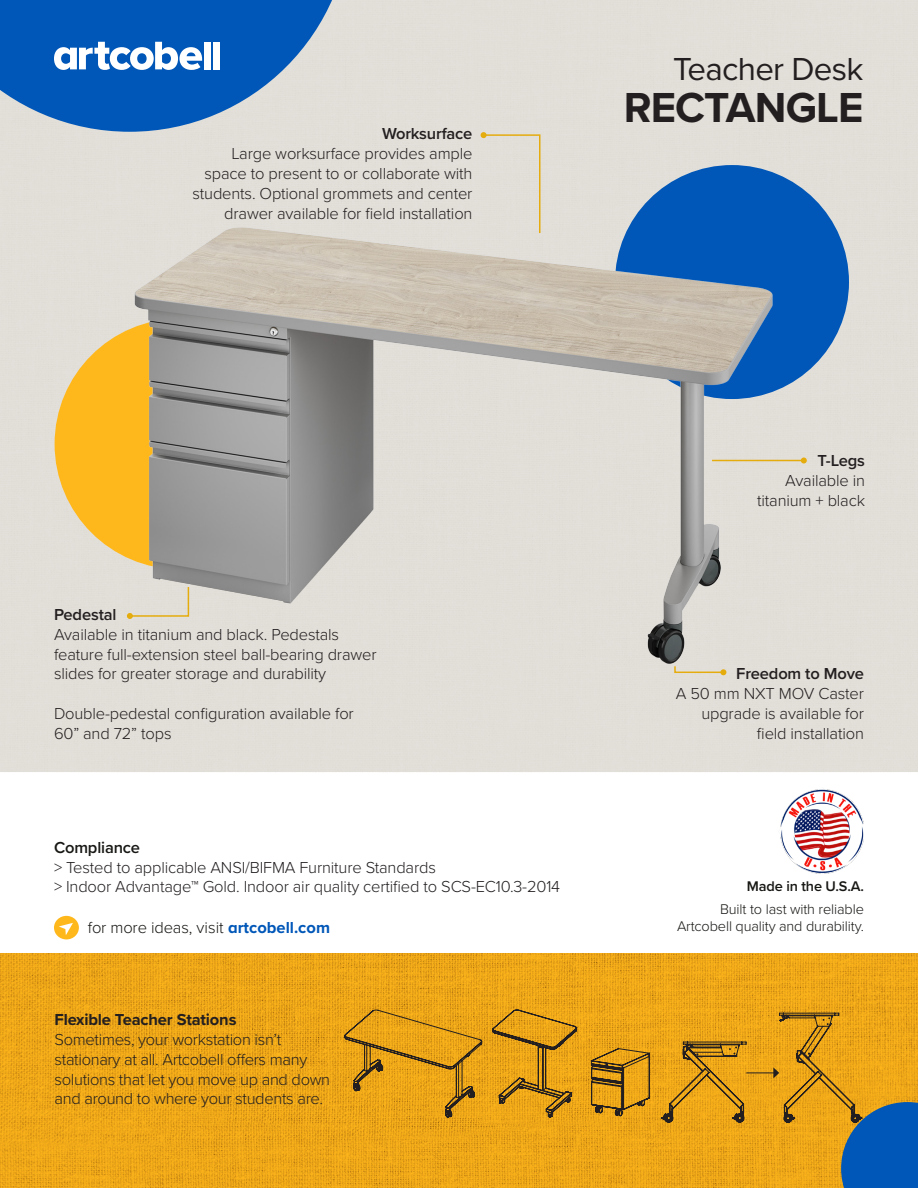
<style>
.page{position:relative;width:918px;height:1188px;background:#fff}
.page>*{position:absolute;margin:0;border:0;box-sizing:border-box;transform-origin:0 0}
.Paragraph_Style_1{font:700 43.5px "Proxima Nova";letter-spacing:-.02em;color:#231f20}
.Paragraph_Style_1-2{font:33px "Proxima Nova";letter-spacing:-.02em;color:#231f20}
.t1{font:300 16.5px/19.8px "Proxima Nova";letter-spacing:-.01em;color:#231f20;text-align:right}
.t2{font:600 16.5px "Proxima Nova";letter-spacing:-.01em;color:#231f20}
.t3{font:300 16.5px "Proxima Nova";letter-spacing:-.01em;color:#171714}
.t4{font:700 16.5px "Proxima Nova";letter-spacing:-.01em;color:#231f20}
.t5{font:600 16.5px "Proxima Nova";letter-spacing:-.01em;color:#171714}
.t6{font:300 14.55px "Proxima Nova";letter-spacing:-.01em;color:#171714}
.t7{font:600 14.55px "Proxima Nova";letter-spacing:-.01em;color:#171714}
.s1{font-weight:700;color:#0057b8}
</style>
<div class="page">
<div style="left:0;top:1px;width:918px;height:771px;background:#e4e1dc"></div>
<svg style="left:0;top:953px;width:918px;height:235px;fill:#eea718"></svg>
<div style="left:615px;top:165px;width:234px;height:234px;background:#0057b8;border-radius:50%"></div>
<div style="left:55px;top:319px;width:250px;height:250px;background:#ffb81c;border-radius:50%"></div>
<svg style="left:0;top:0;width:351px;height:132px;fill:#0057b8"></svg>
<svg style="left:54px;top:42px;width:148px;height:28px"></svg>
<div style="left:204px;top:42px;width:7px;height:27px;background:#fff"></div>
<div style="left:213px;top:42px;width:7px;height:27px;background:#fff"></div>
<img style="left:123px;top:216px;width:660px;height:457px">
<svg style="left:481px;top:132px;width:60px;height:103px"></svg>
<svg style="left:674px;top:665px;width:52px;height:10px"></svg>
<hr style="left:712px;top:460px;width:92px;height:1px;background:#e5ac0e">
<svg style="left:801px;top:458px;width:6px;height:6px"></svg>
<svg style="left:127px;top:586px;width:63px;height:33px"></svg>
<svg style="left:590px;top:1048px;width:60px;height:69px"></svg>
<svg style="left:492px;top:1009px;width:85px;height:109px"></svg>
<svg style="left:661px;top:1012px;width:257px;height:176px"></svg>
<svg style="left:344px;top:1009px;width:139px;height:110px"></svg>
<img style="left:780px;top:789px;width:84px;height:84px">
<div style="left:54px;top:916px;width:25px;height:23px;background:#ffb81c;border-radius:50%"></div>
<svg style="left:59px;top:923px;width:14px;height:12px"></svg>
<p class="t2" style="left:382px;top:122px;width:92px">Worksurface</p>
<p class="t1" style="left:193px;top:143px;width:281px">Large worksurface provides ample space to present to or collaborate with students. Optional grommets and center drawer available for field installation</p>
<p class="Paragraph_Style_1-2" style="left:673px;top:45px;width:192px">Teacher Desk</p>
<p class="Paragraph_Style_1" style="left:624px;top:76px;width:241px">RECTANGLE</p>
<p class="t2" style="left:54px;top:602px;width:64px">Pedestal</p>
<p class="t1" style="left:54px;top:623px;width:324px;text-align:left">Available in titanium and black. Pedestals feature full-extension steel ball-bearing drawer slides for greater storage and durability</p>
<p class="t1" style="left:54px;top:703px;width:301px;text-align:left">Double-pedestal configuration available for<br>60” and 72” tops</p>
<p class="t5" style="left:54px;top:835px;width:88px">Compliance</p>
<p class="t1" style="left:54px;top:856px;width:383px">&gt; Tested to applicable ANSI/BIFMA Furniture Standards</p>
<p class="t1" style="left:54px;top:876px;width:508px">&gt; Indoor Advantage™ Gold. Indoor air quality certified to SCS-EC10.3-2014</p>
<p class="t3" style="left:88px;top:915px;width:244px">for more ideas, visit <span class="s1">artcobell.com</span></p>
<p class="t4" style="left:55px;top:1007px;width:183px">Flexible Teacher Stations</p>
<p class="t1" style="left:55px;top:1029px;width:277px;text-align:left">Sometimes, your workstation isn’t stationary at all. Artcobell offers many solutions that let you move up and down and around to where your students are.</p>
<p class="t2" style="left:818px;top:448px;width:49px">T-Legs</p>
<p class="t1" style="left:757px;top:470px;width:109px">Available in titanium + black</p>
<p class="t2" style="left:736px;top:662px;width:129px">Freedom to Move</p>
<p class="t1" style="left:676px;top:683px;width:190px">A 50 mm NXT MOV Caster upgrade is available for field installation</p>
<p class="t7" style="left:747px;top:875px;width:119px">Made in the U.S.A.</p>
<p class="t6" style="left:720px;top:898px;width:145px">Built to last with reliable</p>
<p class="t6" style="left:677px;top:916px;width:188px">Artcobell quality and durability.</p>
</div>
